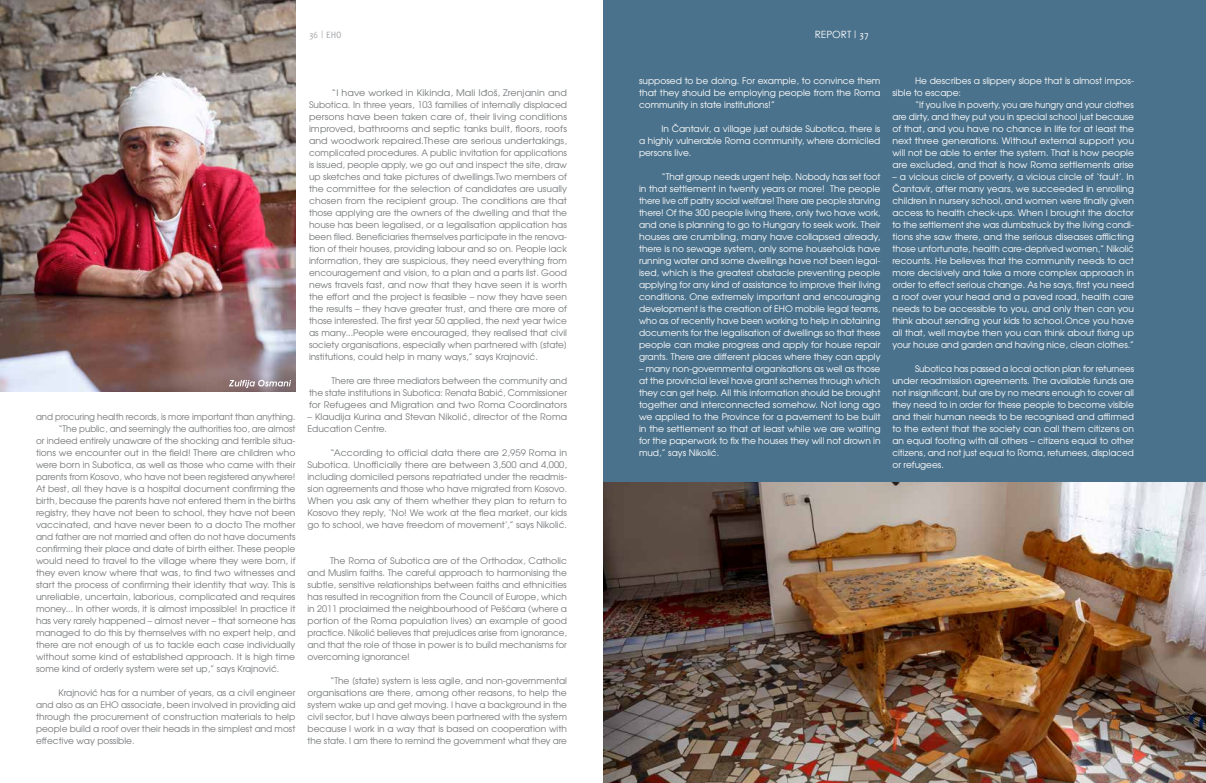
<style>
.page{position:relative;width:1206px;height:783px;background:#fff}
.page>*{position:absolute;margin:0;border:0;box-sizing:border-box;transform-origin:0 0}
.t1{font:10px "Century Gothic";color:#fff}
.t2{font:10px "Delicious";color:#a7a9ac}
.t3{font:9px/12px "Te X Gyre Adventor";letter-spacing:-.015em;color:#fff;text-align:justify}
.t4{font:9px/12px "Te X Gyre Adventor";letter-spacing:-.02em;color:#77797b;text-align:justify}
.t5{font:9px/12px "Te X Gyre Adventor";letter-spacing:-.02em;color:#77797b;text-align:justify;scale:1.06 1}
.t6{font:9px/12px "Te X Gyre Adventor";letter-spacing:-.015em;color:#fff;text-align:justify;scale:.96 1}
.t7{font:9px/12px "Te X Gyre Adventor";letter-spacing:-.02em;color:#77797b;text-align:justify;scale:1.05 1}
.t8{font:9px/12px "Te X Gyre Adventor";letter-spacing:-.015em;color:#fff;text-align:justify;scale:.95 1}
.t9{font:9px/12px "Te X Gyre Adventor";color:#77797b}
.t10{font:9px "Te X Gyre Adventor";letter-spacing:-.02em;color:#77797b;scale:.96 1}
.s1{font-family:"Delicious"}
</style>
<div class="page">
<div style="left:603px;top:0;width:603px;height:783px;background:#4b728c"></div>
<img style="left:603px;top:482px;width:603px;height:301px">
<img style="left:0;top:0;width:296px;height:392px">
<svg style="left:229px;top:380px;width:62px;height:8px"></svg>
<p class="t2" style="left:309px;top:29px;width:34px">36 | EHO</p>
<p class="t4" style="left:36px;top:410px;width:261px">and procuring health records, is more important than anything.</p>
<p class="t10" style="left:58px;top:422px;width:248px">“The public, and seemingly the authorities too, are almost</p>
<p class="t9" style="left:36px;top:434px;width:261px">or indeed entirely unaware of the shocking and terrible situa-</p>
<p class="t4" style="left:36px;top:446px;width:261px">tions we encounter out in the field! There are children who</p>
<p class="t9" style="left:36px;top:458px;width:261px">were born in Subotica, as well as those who came with their</p>
<p class="t4" style="left:36px;top:470px;width:261px">parents from Kosovo, who have not been registered anywhere!</p>
<p class="t4" style="left:36px;top:482px;width:261px">At best, all they have is a hospital document confirming the</p>
<p class="t4" style="left:36px;top:494px;width:261px">birth, because the parents have not entered them in the births</p>
<p class="t4" style="left:36px;top:506px;width:261px">registry, they have not been to school, they have not been</p>
<p class="t4" style="left:36px;top:518px;width:261px">vaccinated, and have never been to a docto The mother</p>
<p class="t4" style="left:36px;top:530px;width:261px">and father are not married and often do not have documents</p>
<p class="t4" style="left:36px;top:542px;width:261px">confirming their place and date of birth either. These people</p>
<p class="t4" style="left:36px;top:554px;width:261px">would need to travel to the village where they were born, if</p>
<p class="t4" style="left:36px;top:566px;width:261px">they even know where that was, to find two witnesses and</p>
<p class="t4" style="left:36px;top:578px;width:261px">start the process of confirming their identity that way. This is</p>
<p class="t9" style="left:36px;top:590px;width:261px">unreliable, uncertain, laborious, complicated and requires</p>
<p class="t4" style="left:36px;top:602px;width:261px">money... In other words, it is almost impossible! In practice it</p>
<p class="t4" style="left:36px;top:614px;width:261px">has very rarely happened – almost never – that someone has</p>
<p class="t4" style="left:36px;top:626px;width:261px">managed to do this by themselves with no expert help, and</p>
<p class="t4" style="left:36px;top:638px;width:261px">there are not enough of us to tackle each case individually</p>
<p class="t4" style="left:36px;top:650px;width:261px">without some kind of established approach. It is high time</p>
<p class="t4" style="left:36px;top:662px;width:245px">some kind of orderly system were set up,” says Krajnović.</p>
<p class="t9" style="left:36px;top:686px;width:261px;text-indent:22px">Krajnović has for a number of years, as a civil engineer and also as an EHO</p>
<p class="t4" style="left:36px;top:698px;width:261px;text-indent:85px">associate, been involved in providing aid through the procurement of construction materials to help people build a roof over their heads in the simplest and most effective way possible.</p>
<p class="t5" style="left:309px;top:86px;width:245px;text-indent:22px">“I have worked in Kikinda, Mali Iđoš, Zrenjanin and Subotica. In three years, 103 families of internally displaced persons have been taken care of, their living conditions improved, bathrooms and septic tanks built, floors, roofs and woodwork repaired.These are serious undertakings, complicated procedures. A public invitation for applications is issued, people apply, we go out and inspect the site, draw up sketches and take pictures of dwellings.Two members of the committee for the selection of candidates are usually chosen from the recipient group. The conditions are that those applying are the owners of the dwelling and that the house has been legalised, or a legalisation application has been filed. Beneficiaries themselves participate in the renova&shy;tion of their houses, providing labour and so on. People lack information, they are suspicious, they need everything from encouragement and vision, to a plan and a parts list. Good news travels fast, and now that they have seen it is worth the effort and the project is feasible – now they have seen the results – they have greater trust, and there are more of those interested. The first year 50 applied, the next year twice as many...People were encouraged, they realised that civil society organisations, especially when partnered with [state] institutions, could help in many ways,” says Krajnović.</p>
<p class="t4" style="left:309px;top:374px;width:260px;text-indent:22px">There are three mediators between the community and the state institutions in Subotica: Renata Babić, Commissioner for Refugees and Migration and two Roma Coordinators</p>
<p class="t4" style="left:308px;top:410px;width:261px">– Klaudija Kurina and Stevan Nikolić, director of the Roma<br>Education Centre.</p>
<p class="t7" style="left:308px;top:446px;width:249px;text-indent:22px">“According to official data there are 2,959 Roma in Subotica. U nofficially there are between 3,500 and 4,000, including domiciled persons repatriated under the readmis&shy;sion agreements and those who have migrated from Kosovo.<br>When you ask any of them whether they plan to return to Kosovo they reply, ‘N o! We work at the flea market, our kids go to school, we have freedom of movement’,” says Nikolić.</p>
<p class="t4" style="left:308px;top:554px;width:261px;text-indent:22px">The Roma of Subotica are of the Orthodox, Catholic and Muslim faiths. The careful approach to harmonising the subtle, sensitive relationships between faiths and ethnicities has resulted in recognition from the Council of Europe, which in 2011 proclaimed the neighbourhood of Pešćara (where a portion of the Roma population lives) an example of good practice. Nikolić believes that prejudices arise from ignorance, and that the role of those in power is to build mechanisms for overcoming ignorance!</p>
<p class="t4" style="left:308px;top:674px;width:261px;text-indent:22px">“The [state] system is less agile, and non-governmental organisations are there, among other reasons, to help the system wake up and get moving. I have a background in the civil sector, but I have always been partnered with the system because I work in a way that is based on cooperation with the state. I am there to remind the government what they are</p>
<p class="t1" style="left:815px;top:27px;width:55px">REPORT <span class="s1">| 37</span></p>
<p class="t3" style="left:639px;top:74px;width:243px">supposed to be doing. For example, to convince them that they should be employing people from the Roma community in state institutions!”</p>
<p class="t3" style="left:639px;top:122px;width:243px;text-indent:22px">In Čantavir, a village just outside Subotica, there is a highly vulnerable Roma community, where domiciled persons live.</p>
<p class="t3" style="left:639px;top:170px;width:243px;text-indent:22px">“That group needs urgent help. N obody has set foot in that settlement in twenty years or more! The people there live off paltry social welfare! There are people starving there! Of the 300 people living there, only two have work, and one is planning to go to Hungary to seek work. Their houses are crumbling, many have collapsed already, there is no sewage system, only some households have running water and some dwellings have not been legal&shy;ised, which is the greatest obstacle preventing people applying for any kind of assistance to improve their living conditions. One extremely important and encouraging development is the creation of EHO</p>
<p class="t3" style="left:639px;top:302px;width:243px;text-indent:156px">mobile legal teams, who as of recently have been working to help in obtaining documents for the legalisation of dwellings so that these people can make progress and apply for house repair grants. There are different places where they can apply</p>
<p class="t3" style="left:639px;top:362px;width:243px">– many non-governmental organisations as well as those at the provincial level have grant schemes through which they can get help. All this information should be brought together and interconnected somehow. Not long ago we applied to the Province for a pavement to be built in the settlement so that at least while we are waiting for the paperwork to fix the houses they will not drown in mud,” says Nikolić.</p>
<p class="t3" style="left:892px;top:74px;width:243px;text-indent:22px">He describes a slippery slope that is almost impos&shy;sible to escape:</p>
<p class="t8" style="left:892px;top:98px;width:256px;text-indent:22px">“If you live in poverty, you are hungry and your clothes are dirty, and they put you in special school just because of that, and you have no chance in life for at least the next three generations. Without external support you will not be able to enter the system. That is how people are excluded, and that is how Roma settlements arise</p>
<p class="t3" style="left:892px;top:170px;width:243px">– a vicious circle of poverty, a vicious circle of ‘fault’. In Čantavir, after many years, we succeeded in enrolling children in nursery school, and women were finally given access to health check-ups. When I brought the doctor to the settlement she was dumbstruck by the living condi&shy;tions she saw there, and the serious diseases afflicting those unfortunate, health care-deprived women,” Nikolić recounts. He believes that the community needs to act more decisively and take a more complex approach in order to effect serious change. As he says, first you need a roof over your head and a paved road, health care needs to be accessible to you, and only then can you think about sending your kids to school.Once you have all that, well maybe then you can think about fixing up your house and garden and having nice, clean clothes.”</p>
<p class="t6" style="left:892px;top:362px;width:253px;text-indent:22px">Subotica has passed a local action plan for returnees under readmission agreements. The available funds are not insignificant, but are by no means enough to cover all they need to in order for these people to become visible and their human needs to be recognised and affirmed to the extent that the society can call them citizens on an equal footing with all others – citizens equal to other citizens, and not just equal to Roma, returnees, displaced or refugees.</p>
</div>
